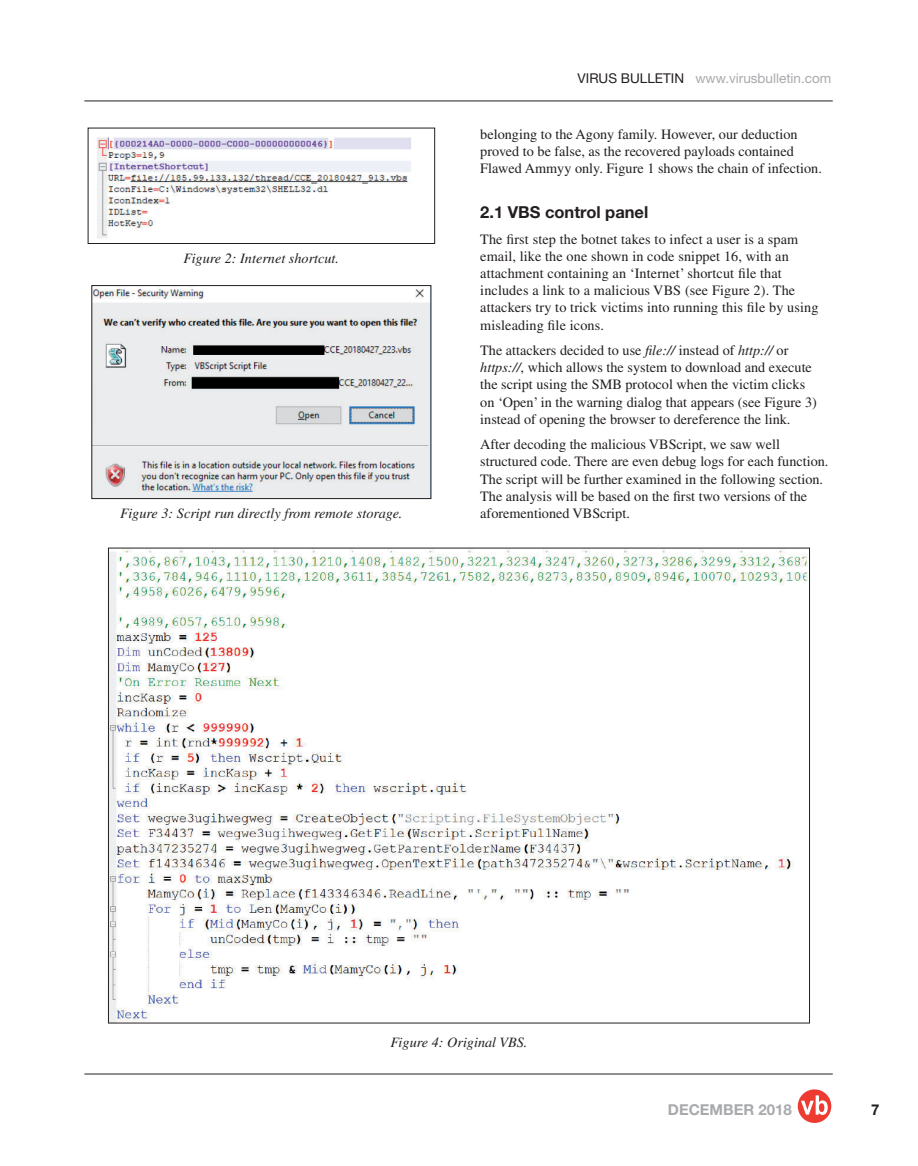
<style>
.page{position:relative;width:918px;height:1166px;background:#fff}
.page>*{position:absolute;margin:0;border:0;box-sizing:border-box;transform-origin:0 0}
.t1{font:700 16.5px "Helvetica Neue";color:#231f20}
.t2{font:700 15px "Helvetica Neue";color:#a8a9ad}
.t3{font:700 15px "Helvetica Neue";color:#231f20}
.t4{font:14.25px/17.1px "Times";color:#231f20}
.t5{font:italic 14.25px "Times";color:#231f20}
.t6{font:13.5px "Helvetica Neue";color:#a8a9ad}
.s1{color:#231f20}
.s2{font-style:italic}
</style>
<div class="page">
<div style="left:798px;top:1089px;width:33px;height:33px;background:#ee3b32;border-radius:50%"></div>
<svg style="left:801px;top:1095px;width:27px;height:19px"></svg>
<hr style="left:84px;top:1073px;width:749px;height:1px;background:#231f20">
<hr style="left:84px;top:101px;width:749px;height:1px;background:#231f20">
<img style="left:110px;top:549px;width:698px;height:472px">
<img style="left:97px;top:137px;width:314px;height:101px">
<div style="left:88px;top:128px;width:347px;height:116px;border:1px solid #231f20"></div>
<img style="left:93px;top:288px;width:336px;height:209px">
<div style="left:91px;top:285px;width:340px;height:214px;border:1px solid #231f20"></div>
<p class="t5" style="left:184px;top:253px;width:157px">Figure 2: Internet shortcut.</p>
<p class="t5" style="left:120px;top:508px;width:284px">Figure 3: Script run directly from remote storage.</p>
<p class="t6" style="left:578px;top:73px;width:255px"><span class="s1">VIRUS BULLETIN</span> www.virusbulletin.com</p>
<p class="t4" style="left:480px;top:127px;width:343px">belonging to the Agony family. However, our deduction proved to be false, as the recovered payloads contained<br>Flawed Ammyy only. Figure 1 shows the chain of infection.</p>
<p class="t1" style="left:480px;top:206px;width:170px">2.1 VBS control panel</p>
<p class="t4" style="left:480px;top:232px;width:340px">The first step the botnet takes to infect a user is a spam email, like the one shown in code snippet 16, with an attachment containing an ‘Internet’ shortcut file that includes a link to a malicious VBS (see Figure 2). The attackers try to trick victims into running this file by using misleading file icons.</p>
<p class="t4" style="left:480px;top:343px;width:338px">The attackers decided to use <span class="s2">file://</span> instead of <span class="s2">http://</span> or <span class="s2">https://</span>, which allows the system to download and execute the script using the SMB protocol when the victim clicks on ‘Open’ in the warning dialog that appears (see Figure 3) instead of opening the browser to dereference the link.</p>
<p class="t4" style="left:480px;top:437px;width:350px">After decoding the malicious VBScript, we saw well structured code. There are even debug logs for each function.<br>The script will be further examined in the following section.<br>The analysis will be based on the first two versions of the aforementioned VBScript.</p>
<p class="t5" style="left:391px;top:1036px;width:138px">Figure 4: Original VBS.</p>
<p class="t2" style="left:668px;top:1103px;width:125px">DECEMBER 2018</p>
<p class="t3" style="left:871px;top:1103px;width:10px">7</p>
</div>
